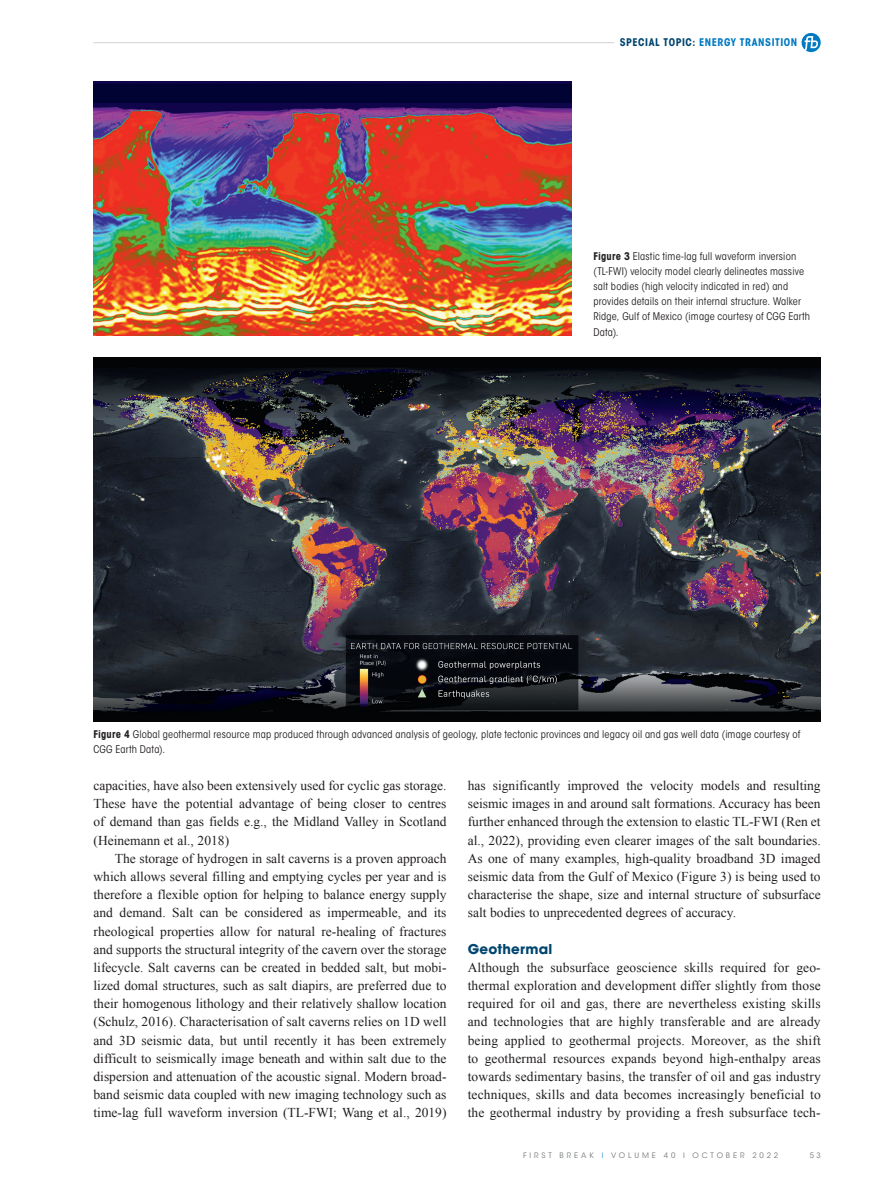
<style>
.page{position:relative;width:893px;height:1191px;background:#fff}
.page>*{position:absolute;margin:0;border:0;box-sizing:border-box;transform-origin:0 0}
._00-FB_BODY_indent{font:13.5px/18.1px "Times New Roman";color:#231f20;text-align:justify}
._00-FB_BODY{font:13.5px/18.1px "Times New Roman";letter-spacing:.01em;color:#231f20;text-align:justify}
._02-HEADER_2{font:700 13.5px "ITC Avant Garde Std";letter-spacing:.015em;color:#004670}
._06-CAPTION_black{font:condensed 10.5px/15px "ITC Avant Garde Std";letter-spacing:.015em;color:#231f20}
.t1{font:700 condensed 10.5px "ITC Avant Garde Std";letter-spacing:.05em;color:#007ac2}
.t2{font:7.5px "ITC Avant Garde Std";letter-spacing:.385em;color:#787a7d}
.s1{color:#004670}
.s2{font-weight:700}
.s3{color:#1c8acb}
</style>
<div class="page">
<hr style="left:94px;top:42px;width:520px;height:1px;background:#d1d2d4">
<svg style="left:801px;top:33px;width:20px;height:19px"></svg>
<img style="left:94px;top:81px;width:477px;height:254px">
<img style="left:94px;top:358px;width:727px;height:363px">
<p class="t1" style="left:620px;top:36px;width:179px"><span class="s1">SPECIAL TOPIC:</span> ENERGY TRANSITION</p>
<p class="_06-CAPTION_black" style="left:593px;top:249px;width:218px"><span class="s2">Figure 3</span> Elastic time-lag full waveform inversion (TL-FWI) velocity model clearly delineates massive salt bodies (high velocity indicated in red) and provides details on their internal structure. Walker Ridge, Gulf of Mexico (image courtesy of CGG Earth Data).</p>
<p class="_06-CAPTION_black" style="left:94px;top:726px;width:708px"><span class="s2">Figure 4</span> Global geothermal resource map produced through advanced analysis of geology, plate tectonic provinces and legacy oil and gas well data (image courtesy of<br>CGG Earth Data).</p>
<p class="_00-FB_BODY_indent" style="left:94px;top:776px;width:354px">capacities, have also been extensively used for cyclic gas storage.<br>These have the potential advantage of being closer to centres of demand than gas fields e.g., the Midland Valley in Scotland (Heinemann et al., 2018)</p>
<p class="_00-FB_BODY_indent" style="left:94px;top:849px;width:354px;text-indent:21px">The storage of hydrogen in salt caverns is a proven approach which allows several filling and emptying cycles per year and is therefore a flexible option for helping to balance energy supply and demand. Salt can be considered as impermeable, and its rheological properties allow for natural re-healing of fractures and supports the structural integrity of the cavern over the storage lifecycle. Salt caverns can be created in bedded salt, but mobi&shy;lized domal structures, such as salt diapirs, are preferred due to their homogenous lithology and their relatively shallow location (Schulz, 2016). Characterisation of salt caverns relies on 1D well and 3D seismic data, but until recently it has been extremely difficult to seismically image beneath and within salt due to the dispersion and attenuation of the acoustic signal. Modern broad&shy;band seismic data coupled with new imaging technology such as time-lag full waveform inversion (TL-FWI; Wang et al., 2019)</p>
<p class="_00-FB_BODY_indent" style="left:468px;top:776px;width:354px">has significantly improved the velocity models and resulting seismic images in and around salt formations. Accuracy has been further enhanced through the extension to elastic TL-FWI (Ren et al., 2022), providing even clearer images of the salt boundaries.<br>As one of many examples, high-quality broadband 3D imaged seismic data from the Gulf of Mexico (Figure 3) is being used to characterise the shape, size and internal structure of subsurface salt bodies to unprecedented degrees of accuracy.</p>
<p class="_02-HEADER_2" style="left:468px;top:940px;width:86px">Geothermal</p>
<p class="_00-FB_BODY" style="left:468px;top:958px;width:354px">Although the subsurface geoscience skills required for geo&shy;thermal exploration and development differ slightly from those required for oil and gas, there are nevertheless existing skills and technologies that are highly transferable and are already being applied to geothermal projects. Moreover, as the shift to geothermal resources expands beyond high-enthalpy areas towards sedimentary basins, the transfer of oil and gas industry techniques, skills and data becomes increasingly beneficial to the geothermal industry by providing a fresh subsurface tech-</p>
<p class="t2" style="left:523px;top:1151px;width:257px">FIRST BREAK <span class="s3">I</span> VOLUME 40 I OCTOBER 2022</p>
<p class="t2" style="left:810px;top:1151px;width:13px">5 3</p>
</div>
